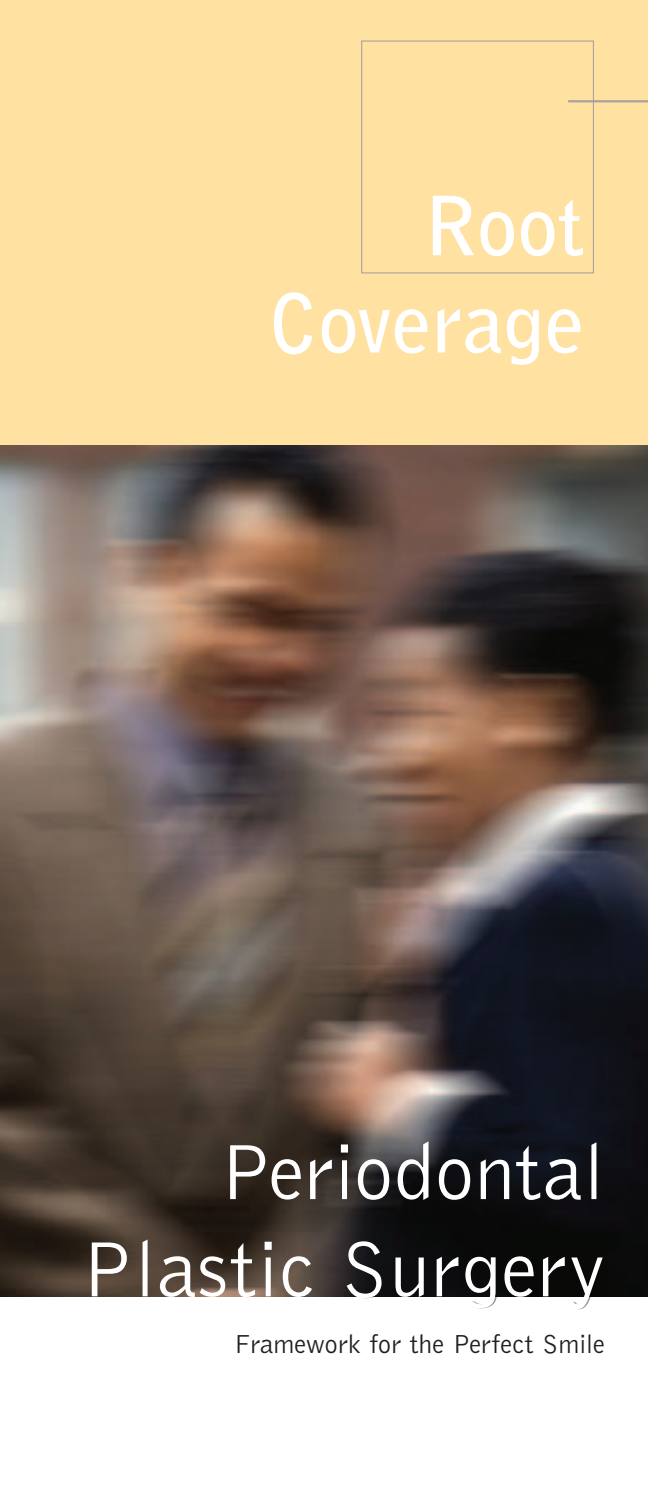
<style>
.page{position:relative;width:648px;height:1499px;background:#fff}
.page>*{position:absolute;margin:0;border:0;box-sizing:border-box;transform-origin:0 0}
.t1{font:300 81px/97.2px "Bell Gothic";color:#fff;text-align:right}
.t2{font:700 81px/97.2px "Bell Gothic";color:#fff;text-align:right}
.t3{font:300 27px "Bell Gothic";color:#231f20}
</style>
<div class="page">
<div style="left:0;top:0;width:648px;height:461px;background:#ffe1a1"></div>
<img style="left:0;top:446px;width:648px;height:850px">
<div style="left:361px;top:40px;width:233px;height:233px;border:1px solid #aba39b"></div>
<hr style="left:568px;top:100px;width:80px;height:2px;background:#aba39b">
<h1 class="t2" style="left:269px;top:183px;width:318px">Root<br>Coverage</h1>
<h1 class="t1" style="left:80px;top:1128px;width:527px">Periodontal<br>Plastic Surgery</h1>
<p class="t3" style="left:235px;top:1333px;width:372px">Framework for the Perfect Smile</p>
</div>
